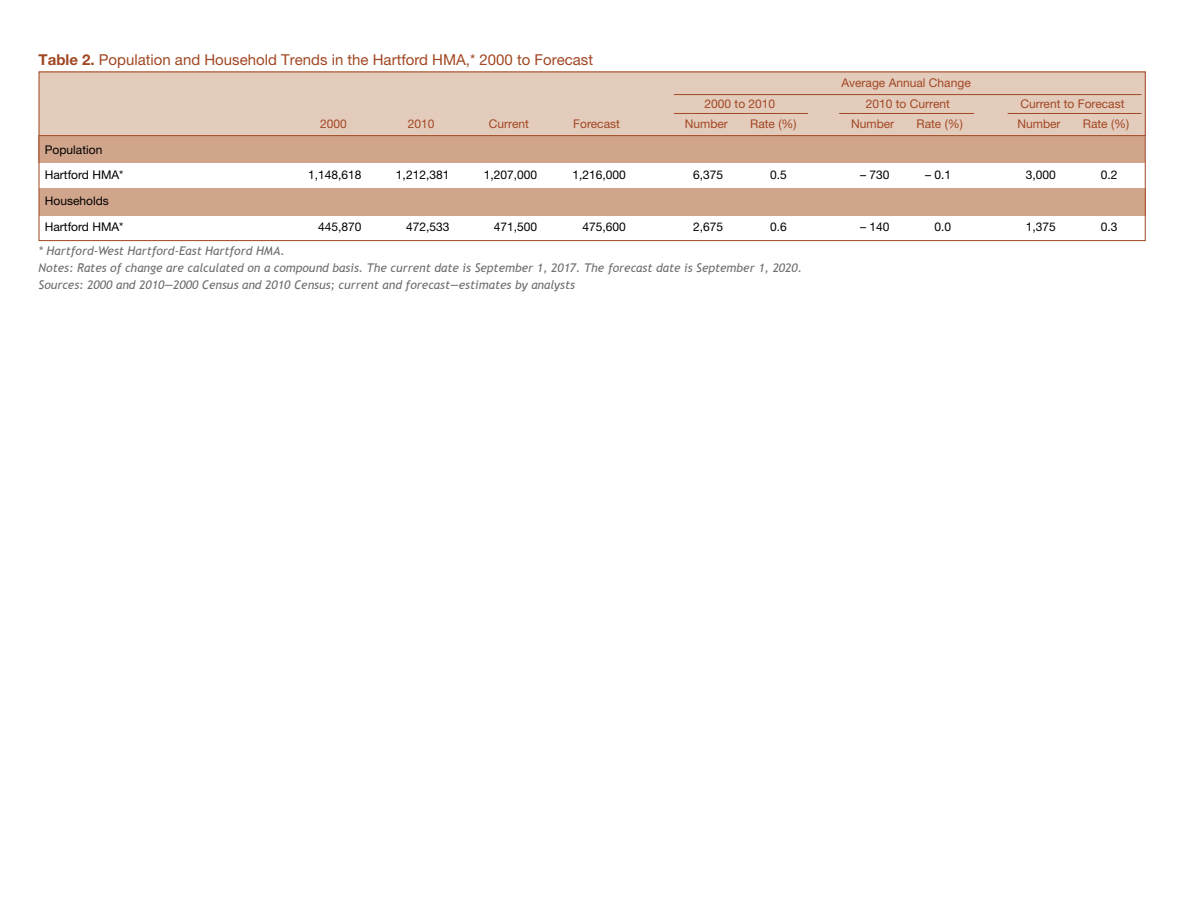
<style>
.page{position:relative;width:1188px;height:918px;background:#fff}
.page>*{position:absolute;margin:0;border:0;box-sizing:border-box;transform-origin:0 0}
.t1{font:15px "Helvetica Neue";color:#a14723}
.Source1{font:italic 12px "Trebuchet MS";color:#6d6e71}
.Table_text1{font:12px "Helvetica Neue";color:#000}
.t2{font:12px "Helvetica Neue";color:#a14723}
.s1{font-weight:700}
.s2{font-style:inherit}
</style>
<div class="page">
<div style="left:39px;top:135px;width:1106px;height:27px;background:#d1a58b"></div>
<div style="left:39px;top:188px;width:1107px;height:27px;background:#d1a58b"></div>
<div style="left:39px;top:72px;width:1107px;height:64px;background:#e4ccbc"></div>
<div style="left:39px;top:72px;width:1107px;height:169px;border:1px solid #a14723"></div>
<hr style="left:674px;top:94px;width:468px;height:1px;background:#a14723">
<hr style="left:674px;top:113px;width:134px;height:1px;background:#a14723">
<hr style="left:839px;top:113px;width:135px;height:1px;background:#a14723">
<hr style="left:1008px;top:113px;width:134px;height:1px;background:#a14723">
<hr style="left:39px;top:135px;width:1106px;height:1px;background:#a14723">
<p class="t1" style="left:39px;top:50px;width:556px"><span class="s1">Table 2.</span> Population and Household Trends in the Hartford <span class="s2">HMA,*</span> 2000 to Forecast</p>
<p class="t2" style="left:842px;top:76px;width:131px">Average Annual Change</p>
<p class="t2" style="left:705px;top:96px;width:72px">2000 to 2010</p>
<p class="t2" style="left:866px;top:96px;width:86px">2010 to Current</p>
<p class="t2" style="left:1021px;top:96px;width:106px">Current to Forecast</p>
<p class="t2" style="left:320px;top:117px;width:28px">2000</p>
<p class="t2" style="left:408px;top:117px;width:28px">2010</p>
<p class="t2" style="left:489px;top:117px;width:42px">Current</p>
<p class="t2" style="left:573px;top:117px;width:48px">Forecast</p>
<p class="t2" style="left:685px;top:117px;width:45px">Number</p>
<p class="t2" style="left:750px;top:117px;width:48px">Rate (%)</p>
<p class="t2" style="left:851px;top:117px;width:45px">Number</p>
<p class="t2" style="left:916px;top:117px;width:48px">Rate (%)</p>
<p class="t2" style="left:1017px;top:117px;width:45px">Number</p>
<p class="t2" style="left:1083px;top:117px;width:48px">Rate (%)</p>
<p class="Table_text1" style="left:45px;top:142px;width:59px">Population</p>
<p class="Table_text1" style="left:45px;top:168px;width:80px">Hartford HMA*</p>
<p class="Table_text1" style="left:308px;top:168px;width:55px">1,148,618</p>
<p class="Table_text1" style="left:396px;top:168px;width:55px">1,212,381</p>
<p class="Table_text1" style="left:484px;top:168px;width:55px">1,207,000</p>
<p class="Table_text1" style="left:573px;top:168px;width:55px">1,216,000</p>
<p class="Table_text1" style="left:693px;top:168px;width:32px">6,375</p>
<p class="Table_text1" style="left:770px;top:168px;width:18px">0.5</p>
<p class="Table_text1" style="left:860px;top:168px;width:31px">– 730</p>
<p class="Table_text1" style="left:925px;top:168px;width:28px">– 0.1</p>
<p class="Table_text1" style="left:1026px;top:168px;width:32px">3,000</p>
<p class="Table_text1" style="left:1101px;top:168px;width:18px">0.2</p>
<p class="Table_text1" style="left:45px;top:194px;width:66px">Households</p>
<p class="Table_text1" style="left:45px;top:219px;width:80px">Hartford HMA*</p>
<p class="Table_text1" style="left:318px;top:219px;width:45px">445,870</p>
<p class="Table_text1" style="left:406px;top:219px;width:45px">472,533</p>
<p class="Table_text1" style="left:494px;top:219px;width:45px">471,500</p>
<p class="Table_text1" style="left:583px;top:219px;width:45px">475,600</p>
<p class="Table_text1" style="left:693px;top:219px;width:32px">2,675</p>
<p class="Table_text1" style="left:770px;top:219px;width:18px">0.6</p>
<p class="Table_text1" style="left:860px;top:219px;width:31px">– 140</p>
<p class="Table_text1" style="left:934px;top:219px;width:18px">0.0</p>
<p class="Table_text1" style="left:1026px;top:219px;width:32px">1,375</p>
<p class="Table_text1" style="left:1101px;top:219px;width:18px">0.3</p>
<p class="Source1" style="left:39px;top:244px;width:248px">* Hartford-West Hartford-East Hartford HMA.</p>
<p class="Source1" style="left:39px;top:261px;width:765px">Notes: Rates of change are calculated on a compound basis. The current date is September 1, 2017. The forecast date is September 1, 2020.</p>
<p class="Source1" style="left:39px;top:277px;width:538px">Sources: 2000 and 2010—2000 Census and 2010 Census; current and forecast—estimates by analysts</p>
</div>
